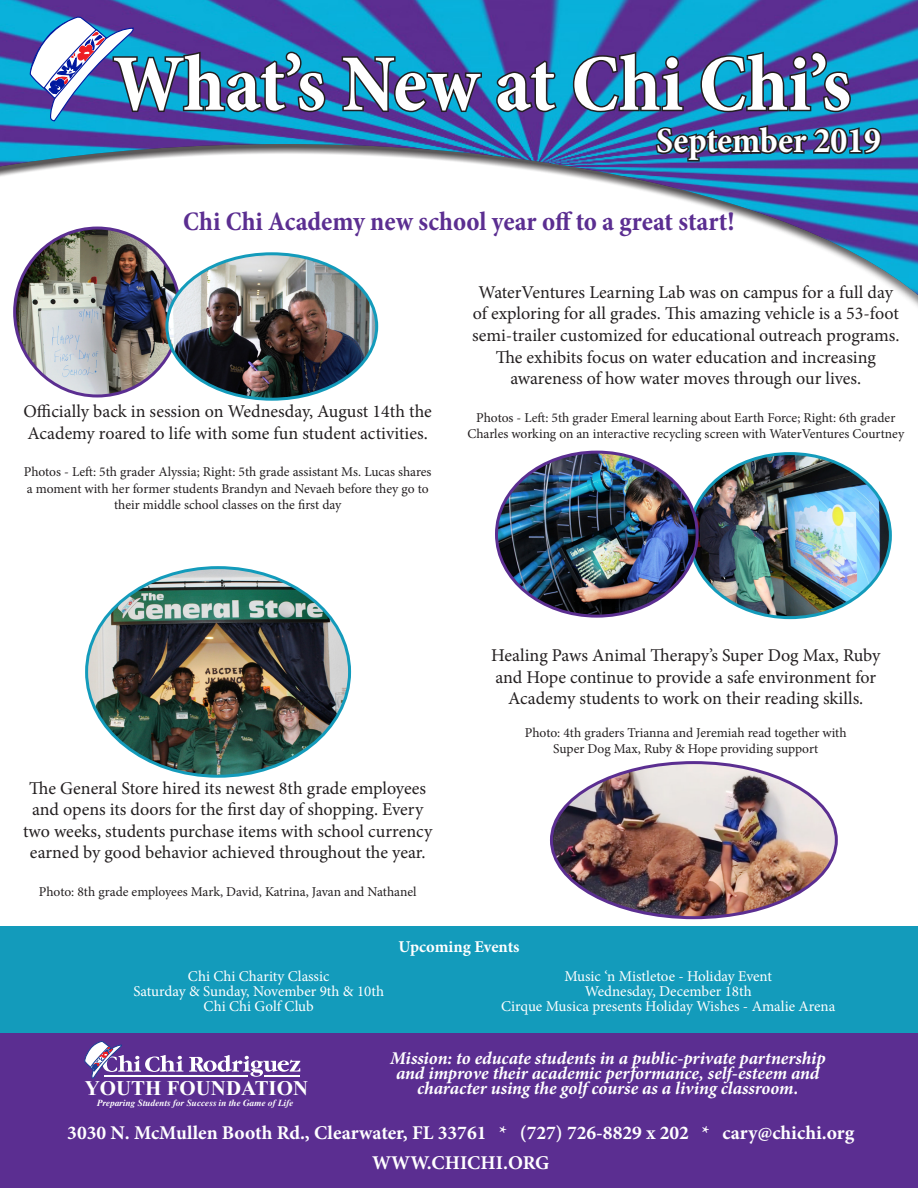
<style>
.page{position:relative;width:918px;height:1188px;background:#fff}
.page>*{position:absolute;margin:0;border:0;box-sizing:border-box;transform-origin:0 0}
.t1{font:700 condensed 81px "Minion Pro";color:#fff}
.t2{font:700 condensed 36px "Minion Pro";color:#fff}
.t3{font:700 condensed 27px "Minion Pro";color:#5b2e91}
.t4{font:700 21px "Times New Roman";color:#fff}
.t5{font:700 19.5px "Minion Pro";color:#fff}
.t6{font:18px/21.6px "Minion Pro";color:#231f20;text-align:center}
.t7{font:italic 700 18px "Minion Pro";letter-spacing:-.005em;color:#fff}
.t8{font:700 16.5px "Minion Pro";letter-spacing:-.005em;color:#fff}
.t9{font:15px "Minion Pro";color:#fff}
.t10{font:13.5px/16.2px "Minion Pro";color:#231f20;text-align:center}
.t11{font:italic 700 9.3px "Times";color:#fff}
</style>
<div class="page">
<div style="left:0;top:926px;width:918px;height:197px;background:#139bbb"></div>
<img style="left:0;top:0;width:918px;height:140px">
<div style="left:0;top:140px;width:918px;height:338px;background:#231f20;opacity:.75"></div>
<svg style="left:340px;top:55px;width:143px;height:59px;background:#2f5489"></svg>
<svg style="left:495px;top:59px;width:64px;height:55px;background:#324e84"></svg>
<svg style="left:571px;top:50px;width:114px;height:64px;background:#2e588c"></svg>
<svg style="left:699px;top:50px;width:153px;height:64px;background:#2d598c"></svg>
<svg style="left:654px;top:123px;width:229px;height:40px;background:#2a527e"></svg>
<svg style="left:30px;top:16px;width:297px;height:105px;background:#4671a9"></svg>
<div style="left:0;top:1034px;width:918px;height:154px;background:#5b2e91"></div>
<svg style="left:85px;top:1041px;width:215px;height:37px"></svg>
<hr style="left:105px;top:1075px;width:143px;height:1px;background:#fff">
<hr style="left:264px;top:1075px;width:36px;height:1px;background:#fff">
<img style="left:15px;top:228px;width:165px;height:168px">
<img style="left:87px;top:568px;width:263px;height:208px">
<img style="left:697px;top:454px;width:193px;height:164px">
<img style="left:496px;top:452px;width:201px;height:164px">
<img style="left:551px;top:763px;width:285px;height:155px">
<img style="left:167px;top:254px;width:210px;height:145px">
<p class="t1" style="left:113px;top:28px;width:740px">What’s New at Chi Chi’s</p>
<p class="t2" style="left:656px;top:116px;width:226px">September 2019</p>
<p class="t3" style="left:183px;top:203px;width:553px">Chi Chi Academy new school year off to a great start!</p>
<p class="t6" style="left:24px;top:401px;width:410px;text-align:left">Officially back in session on Wednesday, August 14th the<br>Academy roared to life with some fun student activities.</p>
<p class="t10" style="left:24px;top:464px;width:409px">Photos - Left: 5th grader Alyssia; Right: 5th grade assistant Ms. Lucas shares a moment with her former students Brandyn and Nevaeh before they go to their middle school classes on the first day</p>
<p class="t6" style="left:472px;top:281px;width:429px">WaterVentures Learning Lab was on campus for a full day of exploring for all grades. This amazing vehicle is a 53-foot semi-trailer customized for educational outreach programs.</p>
<p class="t6" style="left:496px;top:346px;width:382px">The exhibits focus on water education and increasing</p>
<p class="t6" style="left:510px;top:368px;width:352px">awareness of how water moves through our lives.</p>
<p class="t10" style="left:476px;top:410px;width:421px">Photos - Left: 5th grader Emeral learning about Earth Force; Right: 6th grader</p>
<p class="t10" style="left:467px;top:426px;width:438px">Charles working on an interactive recycling screen with WaterVentures Courtney</p>
<p class="t6" style="left:23px;top:777px;width:411px">The General Store hired its newest 8th grade employees and opens its doors for the first day of shopping. Every two weeks, students purchase items with school currency earned by good behavior achieved throughout the year.</p>
<p class="t10" style="left:39px;top:884px;width:379px">Photo: 8th grade employees Mark, David, Katrina, Javan and Nathanel</p>
<p class="t6" style="left:491px;top:644px;width:391px">Healing Paws Animal Therapy’s Super Dog Max, Ruby and Hope continue to provide a safe environment for<br>Academy students to work on their reading skills.</p>
<p class="t10" style="left:525px;top:724px;width:323px">Photo: 4th graders Trianna and Jeremiah read together with</p>
<p class="t10" style="left:553px;top:740px;width:266px">Super Dog Max, Ruby &amp; Hope providing support</p>
<p class="t9" style="left:188px;top:966px;width:143px">Chi Chi Charity Classic</p>
<p class="t9" style="left:133px;top:981px;width:252px">Saturday &amp; Sunday, November 9th &amp; 10th</p>
<p class="t9" style="left:204px;top:996px;width:112px">Chi Chi Golf Club</p>
<p class="t8" style="left:398px;top:935px;width:123px">Upcoming Events</p>
<p class="t9" style="left:564px;top:966px;width:209px">Music ‘n Mistletoe - Holiday Event</p>
<p class="t9" style="left:585px;top:981px;width:169px">Wednesday, December 18th</p>
<p class="t9" style="left:501px;top:996px;width:336px">Cirque Musica presents Holiday Wishes - Amalie Arena</p>
<p class="t7" style="left:390px;top:1045px;width:437px">Mission: to educate students in a public-private partnership</p>
<p class="t7" style="left:396px;top:1060px;width:425px">and improve their academic performance, self-esteem and</p>
<p class="t7" style="left:417px;top:1075px;width:383px">character using the golf course as a living classroom.</p>
<p class="t5" style="left:67px;top:1119px;width:788px">3030 N. McMullen Booth Rd., Clearwater, FL 33761 * (727) 726-8829 x 202 * cary@chichi.org</p>
<p class="t5" style="left:372px;top:1149px;width:179px">WWW.CHICHI.ORG</p>
<p class="t4" style="left:85px;top:1073px;width:225px">YOUTH FOUNDATION</p>
<p class="t11" style="left:97px;top:1098px;width:198px">Preparing Students for Success in the Game of Life</p>
</div>
